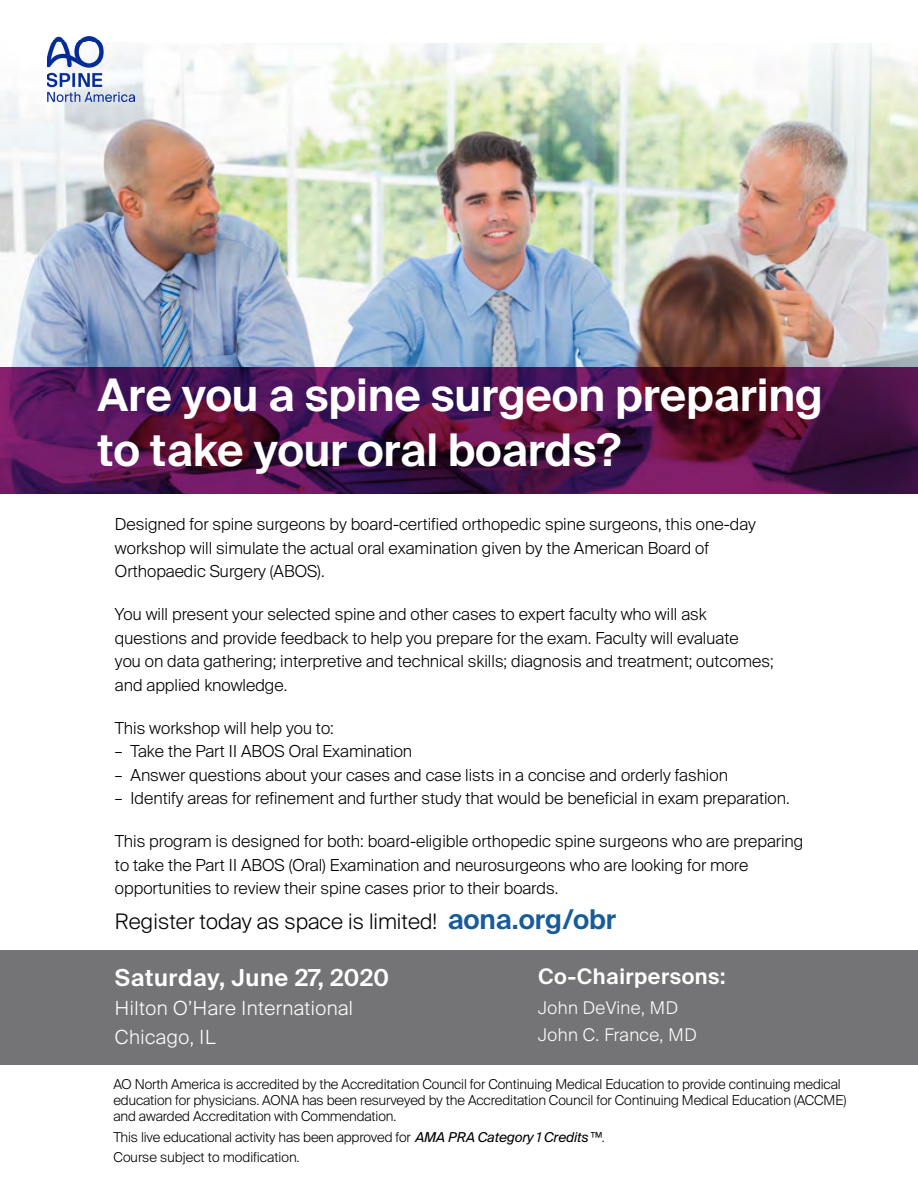
<style>
.page{position:relative;width:918px;height:1188px;background:#fff}
.page>*{position:absolute;margin:0;border:0;box-sizing:border-box;transform-origin:0 0}
.t1{font:600 44.85px/55.2px "Suisse Intl";letter-spacing:-.005em;color:#fff}
.t2{font:600 23.4px "Suisse Intl";letter-spacing:.025em;color:#fff}
.t3{font:300 21.45px "Suisse Intl";color:#000}
.t4{font:600 21.45px "Suisse Intl";letter-spacing:.025em;color:#fff}
.t5{font:300 19.5px/29px "Suisse Intl";letter-spacing:.025em;color:#fff}
.t6{font:300 17.55px/27.3px "Suisse Intl";letter-spacing:.025em;color:#fff}
.t7{font:300 16.5px/23.5px "Suisse Intl";color:#000}
.t8{font:300 13.65px/16.4px "Suisse Intl";letter-spacing:-.01em;color:#000}
.s1{font-weight:600;font-size:27.3px;color:#165b9a}
.s2{font-weight:400;font-style:italic}
</style>
<div class="page">
<div style="left:0;top:950px;width:918px;height:115px;background:#747476"></div>
<img style="left:0;top:43px;width:918px;height:324px">
<img style="left:0;top:367px;width:918px;height:126px">
<img style="left:0;top:36px;width:218px;height:86px">
<img style="left:47px;top:37px;width:88px;height:64px">
<h1 class="t1" style="left:97px;top:368px;width:727px">Are you a spine surgeon preparing to take your oral boards?</h1>
<p class="t7" style="left:115px;top:513px;width:642px">Designed for spine surgeons by board-certified orthopedic spine surgeons, this one-day workshop will simulate the actual oral examination given by the American Board of<br>Orthopaedic Surgery (ABOS).</p>
<p class="t7" style="left:115px;top:603px;width:660px">You will present your selected spine and other cases to expert faculty who will ask questions and provide feedback to help you prepare for the exam. Faculty will evaluate<br>you on data gathering; interpretive and technical skills; diagnosis and treatment; outcomes; and applied knowledge.</p>
<p class="t7" style="left:115px;top:716px;width:220px">This workshop will help you to:</p>
<p class="t7" style="left:115px;top:740px;width:299px">– Take the Part II ABOS Oral Examination</p>
<p class="t7" style="left:115px;top:763px;width:614px">– Answer questions about your cases and case lists in a concise and orderly fashion</p>
<p class="t7" style="left:115px;top:787px;width:676px">– Identify areas for refinement and further study that would be beneficial in exam preparation.</p>
<p class="t7" style="left:115px;top:830px;width:690px">This program is designed for both: board-eligible orthopedic spine surgeons who are preparing to take the Part II ABOS (Oral) Examination and neurosurgeons who are looking for more opportunities to review their spine cases prior to their boards.</p>
<h3 class="t3" style="left:115px;top:910px;width:503px">Register today as space is limited! <span class="s1">aona.org/obr</span></h3>
<h2 class="t2" style="left:115px;top:964px;width:276px">Saturday, June 27, 2020</h2>
<p class="t5" style="left:115px;top:994px;width:240px">Hilton O’Hare International<br>Chicago, IL</p>
<h3 class="t4" style="left:538px;top:964px;width:189px">Co-Chairpersons:</h3>
<p class="t6" style="left:538px;top:994px;width:160px">John DeVine, MD<br>John C. France, MD</p>
<p class="t8" style="left:113px;top:1076px;width:735px">AO North America is accredited by the Accreditation Council for Continuing Medical Education to provide continuing medical education for physicians. AONA has been resurveyed by the Accreditation Council for Continuing Medical Education (ACCME) and awarded Accreditation with Commendation.</p>
<p class="t8" style="left:113px;top:1127px;width:493px;line-height:20.5px">This live educational activity has been approved for <span class="s2">AMA PRA Category 1 Credits</span>™.<br>Course subject to modification.</p>
</div>
